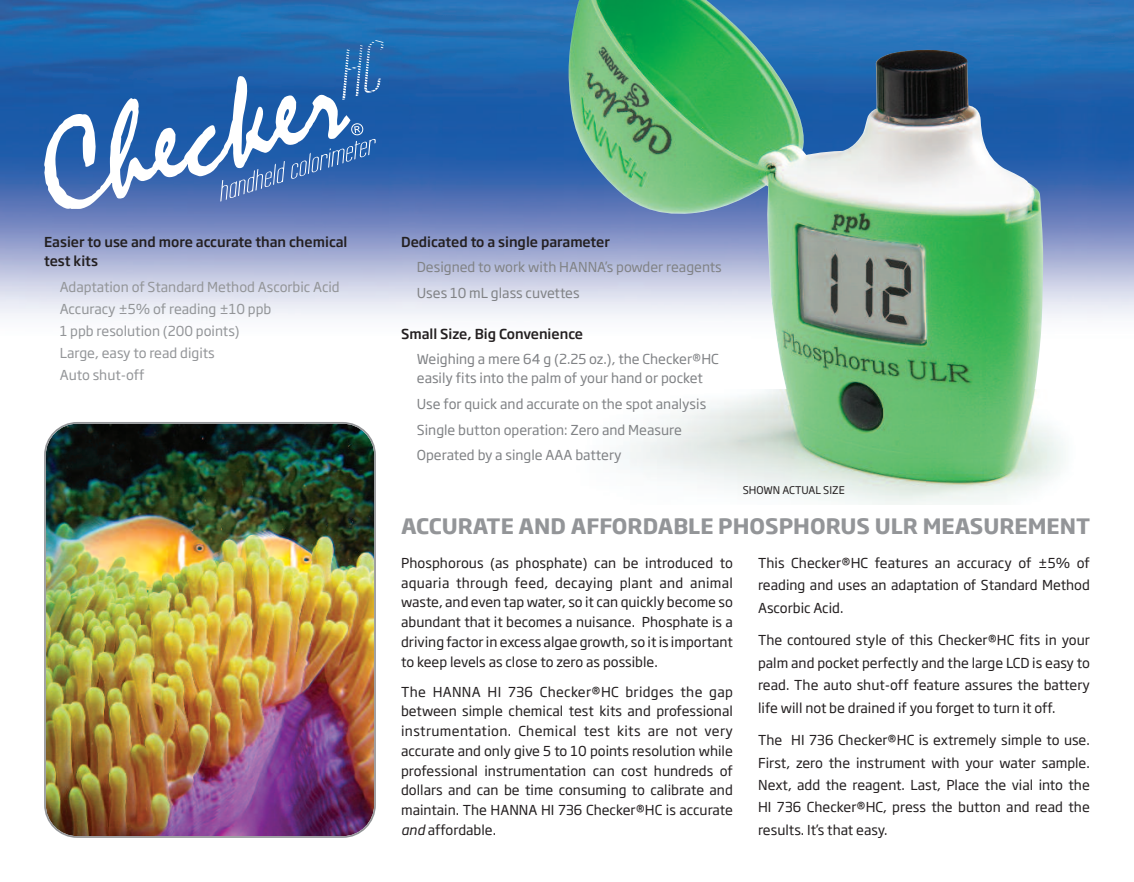
<style>
.page{position:relative;width:1134px;height:882px;background:#fff}
.page>*{position:absolute;margin:0;border:0;box-sizing:border-box;transform-origin:0 0}
.t1{font:700 21px "Soho Gothic Pro";color:#939598}
.t2{font:13.65px/19.8px "Soho Gothic Pro";color:#231f20;text-align:justify}
.t3{font:13.65px/25.6px "Soho Gothic Pro";color:#808285}
.t4{font:13.65px/22.2px "Soho Gothic Pro";color:#939598}
.t5{font:500 13.65px/19.2px "Soho Gothic Pro";color:#231f20}
.t6{font:10.5px "Soho Gothic Pro";color:#231f20}
.s1{font-style:italic}
</style>
<div class="page">
<img style="left:620px;top:426px;width:445px;height:79px">
<img style="left:0;top:0;width:1134px;height:318px">
<img style="left:44px;top:422px;width:332px;height:416px">
<svg style="left:44px;top:76px;width:307px;height:133px"></svg>
<svg style="left:342px;top:40px;width:42px;height:60px;background:#3472b3"></svg>
<svg style="left:220px;top:161px;width:65px;height:41px;background:#557aba"></svg>
<svg style="left:291px;top:123px;width:85px;height:56px;background:#4678b8"></svg>
<img style="left:569px;top:0;width:474px;height:434px">
<p class="t5" style="left:44px;top:233px;width:305px">Easier to use and more accurate than chemical test kits</p>
<p class="t4" style="left:60px;top:277px;width:281px">Adaptation of Standard Method Ascorbic Acid<br>Accuracy ±5% of reading ±10 ppb<br>1 ppb resolution (200 points)<br>Large, easy to read digits<br>Auto shut-off</p>
<p class="t5" style="left:401px;top:233px;width:210px">Dedicated to a single parameter</p>
<p class="t3" style="left:417px;top:256px;width:307px">Designed to work with HANNA’s powder reagents<br>Uses 10 mL glass cuvettes</p>
<p class="t5" style="left:401px;top:325px;width:184px">Small Size, Big Convenience</p>
<p class="t3" style="left:417px;top:351px;width:304px;line-height:19.2px">Weighing a mere 64 g (2.25 oz.), the Checker®HC easily fits into the palm of your hand or pocket</p>
<p class="t3" style="left:417px;top:392px;width:291px">Use for quick and accurate on the spot analysis<br>Single button operation: Zero and Measure<br>Operated by a single AAA battery</p>
<p class="t6" style="left:743px;top:486px;width:104px">SHOWN ACTUAL SIZE</p>
<h1 class="t1" style="left:401px;top:517px;width:691px">ACCURATE AND AFFORDABLE PHOSPHORUS ULR MEASUREMENT</h1>
<p class="t2" style="left:401px;top:554px;width:333px">Phosphorous (as phosphate) can be introduced to aquaria through feed, decaying plant and animal waste, and even tap water, so it can quickly become so abundant that it becomes a nuisance. Phosphate is a driving factor in excess algae growth, so it is important to keep levels as close to zero as possible.</p>
<p class="t2" style="left:401px;top:683px;width:333px">The HANNA HI 736 Checker®HC bridges the gap between simple chemical test kits and professional instrumentation. Chemical test kits are not very accurate and only give 5 to 10 points resolution while professional instrumentation can cost hundreds of dollars and can be time consuming to calibrate and maintain. The HANNA HI 736 Checker®HC is accurate <span class="s1">and</span> affordable.</p>
<p class="t2" style="left:758px;top:553px;width:333px;line-height:22.4px">This Checker®HC features an accuracy of ±5% of reading and uses an adaptation of Standard Method Ascorbic Acid.</p>
<p class="t2" style="left:758px;top:630px;width:333px;line-height:22.4px">The contoured style of this Checker®HC fits in your palm and pocket perfectly and the large LCD is easy to read. The auto shut-off feature assures the battery life will not be drained if you forget to turn it off.</p>
<p class="t2" style="left:758px;top:730px;width:333px;line-height:22.4px">The HI 736 Checker®HC is extremely simple to use.<br>First, zero the instrument with your water sample.<br>Next, add the reagent. Last, Place the vial into the HI 736 Checker®HC, press the button and read the results. It’s that easy.</p>
</div>
